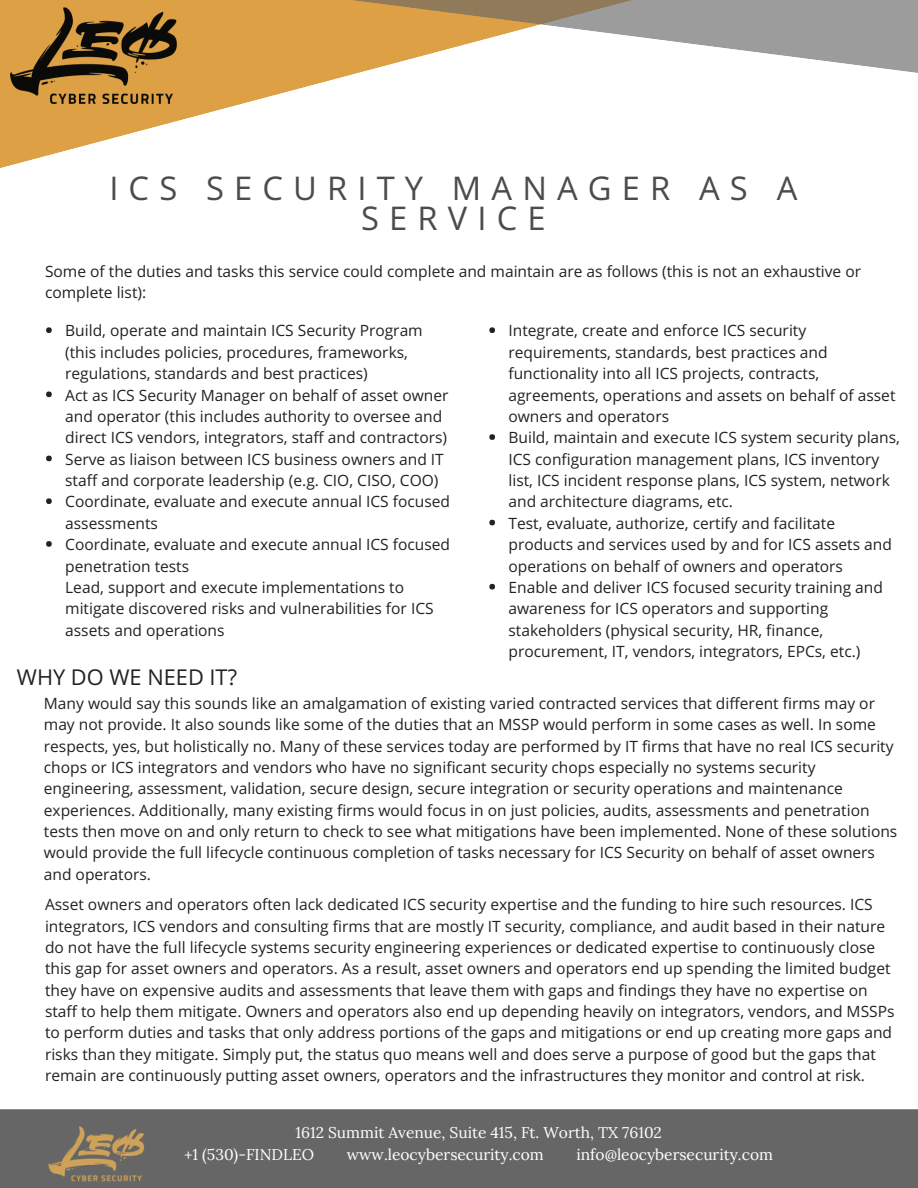
<style>
.page{position:relative;width:918px;height:1188px;background:#fff}
.page>*{position:absolute;margin:0;border:0;box-sizing:border-box;transform-origin:0 0}
.t1{font:32.7px/30.3px "Open Sans";letter-spacing:.31em;color:#4c4c4c;text-align:center}
.t2{font:21.75px "Open Sans";color:#222}
.t3{font:15.6px/21.3px "Open Sans";color:#222}
.t4{font:15.6px/21.3px "Lora";color:#fff}
</style>
<div class="page">
<div style="left:0;top:1109px;width:918px;height:79px;background:#666"></div>
<svg style="left:0;top:0;width:245px;height:168px;fill:#dda044"></svg>
<svg style="left:90px;top:0;width:828px;height:103px"></svg>
<img style="left:10px;top:8px;width:167px;height:96px">
<img style="left:40px;top:1123px;width:110px;height:65px">
<svg style="left:46px;top:327px;width:6px;height:6px"></svg>
<svg style="left:46px;top:392px;width:6px;height:5px"></svg>
<svg style="left:46px;top:456px;width:6px;height:5px"></svg>
<svg style="left:46px;top:498px;width:6px;height:6px"></svg>
<svg style="left:46px;top:541px;width:6px;height:6px"></svg>
<svg style="left:489px;top:327px;width:6px;height:6px"></svg>
<svg style="left:489px;top:434px;width:6px;height:6px"></svg>
<svg style="left:489px;top:520px;width:6px;height:5px"></svg>
<svg style="left:489px;top:584px;width:6px;height:6px"></svg>
<h1 class="t1" style="left:109px;top:172px;width:689px">ICS SECURITY MANAGER AS A<br>SERVICE</h1>
<p class="t3" style="left:45px;top:260px;width:818px">Some of the duties and tasks this service could complete and maintain are as follows (this is not an exhaustive or complete list):</p>
<p class="t3" style="left:65px;top:320px;width:386px">Build, operate and maintain ICS Security Program (this includes policies, procedures, frameworks, regulations, standards and best practices)<br>Act as ICS Security Manager on behalf of asset owner and operator (this includes authority to oversee and direct ICS vendors, integrators, staff and contractors)<br>Serve as liaison between ICS business owners and IT staff and corporate leadership (e.g. CIO, CISO, COO)<br>Coordinate, evaluate and execute annual ICS focused assessments<br>Coordinate, evaluate and execute annual ICS focused penetration tests<br>Lead, support and execute implementations to mitigate discovered risks and vulnerabilities for ICS assets and operations</p>
<p class="t3" style="left:508px;top:320px;width:393px">Integrate, create and enforce ICS security requirements, standards, best practices and functionality into all ICS projects, contracts, agreements, operations and assets on behalf of asset owners and operators<br>Build, maintain and execute ICS system security plans, ICS configuration management plans, ICS inventory list, ICS incident response plans, ICS system, network and architecture diagrams, etc.<br>Test, evaluate, authorize, certify and facilitate products and services used by and for ICS assets and operations on behalf of owners and operators<br>Enable and deliver ICS focused security training and awareness for ICS operators and supporting stakeholders (physical security, HR, finance, procurement, IT, vendors, integrators, EPCs, etc.)</p>
<h2 class="t2" style="left:17px;top:662px;width:222px">WHY DO WE NEED IT?</h2>
<p class="t3" style="left:44px;top:692px;width:855px">Many would say this sounds like an amalgamation of existing varied contracted services that different firms may or may not provide. It also sounds like some of the duties that an MSSP would perform in some cases as well. In some respects, yes, but holistically no. Many of these services today are performed by IT firms that have no real ICS security chops or ICS integrators and vendors who have no significant security chops especially no systems security engineering, assessment, validation, secure design, secure integration or security operations and maintenance experiences. Additionally, many existing firms would focus in on just policies, audits, assessments and penetration tests then move on and only return to check to see what mitigations have been implemented. None of these solutions would provide the full lifecycle continuous completion of tasks necessary for ICS Security on behalf of asset owners and operators.</p>
<p class="t3" style="left:45px;top:893px;width:851px">Asset owners and operators often lack dedicated ICS security expertise and the funding to hire such resources. ICS integrators, ICS vendors and consulting firms that are mostly IT security, compliance, and audit based in their nature do not have the full lifecycle systems security engineering experiences or dedicated expertise to continuously close this gap for asset owners and operators. As a result, asset owners and operators end up spending the limited budget they have on expensive audits and assessments that leave them with gaps and findings they have no expertise on staff to help them mitigate. Owners and operators also end up depending heavily on integrators, vendors, and MSSPs to perform duties and tasks that only address portions of the gaps and mitigations or end up creating more gaps and risks than they mitigate. Simply put, the status quo means well and does serve a purpose of good but the gaps that remain are continuously putting asset owners, operators and the infrastructures they monitor and control at risk.</p>
<p class="t4" style="left:184px;top:1122px;width:479px;text-indent:111px">1612 Summit Avenue, Suite 415, Ft. Worth, TX 76102 +1 (530)-FINDLEO</p>
<p class="t4" style="left:347px;top:1144px;width:199px">www.leocybersecurity.com</p>
<p class="t4" style="left:577px;top:1144px;width:198px">info@leocybersecurity.com</p>
</div>
